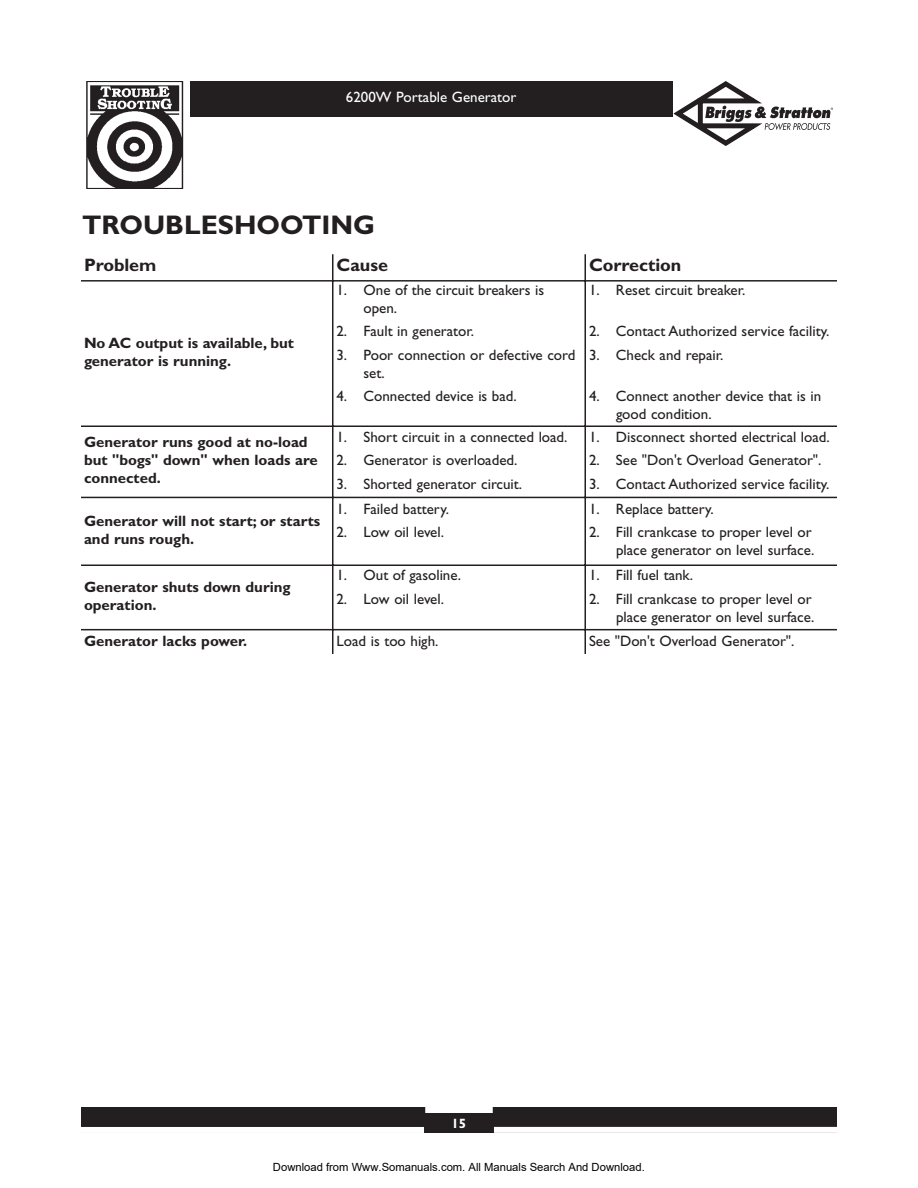
<style>
.page{position:relative;width:918px;height:1188px;background:#fff}
.page>*{position:absolute;margin:0;border:0;box-sizing:border-box;transform-origin:0 0}
.t1{font:700 27px "Gill Sans";color:#231f20}
.t2{font:700 18px "Gill Sans";color:#231f20}
.t3{font:15px/18px "Gill Sans";color:#231f20}
.t4{font:700 15px/18px "Gill Sans";color:#231f20}
.t5{font:15px "Gill Sans";color:#fff}
.t6{font:700 13.5px "Gill Sans";color:#fff}
.t7{font:11.25px "Arial";color:#000}
</style>
<div class="page">
<div style="left:191px;top:81px;width:482px;height:36px;background:#231f20"></div>
<svg style="left:673px;top:81px;width:160px;height:65px"></svg>
<img style="left:86px;top:81px;width:98px;height:108px">
<div style="left:81px;top:1107px;width:756px;height:26px;background:#231f20"></div>
<div style="left:425px;top:1107px;width:68px;height:6px;background:#fff"></div>
<div style="left:494px;top:1127px;width:343px;height:6px;background:#fff"></div>
<div style="left:81px;top:1127px;width:343px;height:6px;background:#fff"></div>
<hr style="left:332px;top:254px;width:1px;height:400px;background:#231f20">
<hr style="left:585px;top:254px;width:1px;height:400px;background:#231f20">
<hr style="left:81px;top:280px;width:756px;height:2px;background:#231f20">
<hr style="left:81px;top:426px;width:756px;height:1px;background:#231f20">
<hr style="left:81px;top:497px;width:756px;height:1px;background:#231f20">
<hr style="left:81px;top:565px;width:756px;height:1px;background:#231f20">
<hr style="left:81px;top:629px;width:756px;height:1px;background:#231f20">
<p class="t5" style="left:346px;top:92px;width:172px">6200W Portable Generator</p>
<h1 class="t1" style="left:82px;top:216px;width:295px">TROUBLESHOOTING</h1>
<p class="t2" style="left:84px;top:259px;width:74px">Problem</p>
<p class="t2" style="left:336px;top:259px;width:53px">Cause</p>
<p class="t2" style="left:589px;top:259px;width:94px">Correction</p>
<p class="t4" style="left:84px;top:336px;width:211px">No AC output is available, but generator is running.</p>
<p class="t4" style="left:84px;top:435px;width:235px">Generator runs good at no-load but "bogs" down" when loads are connected.</p>
<p class="t4" style="left:84px;top:513px;width:238px">Generator will not start; or starts and runs rough.</p>
<p class="t4" style="left:84px;top:579px;width:208px">Generator shuts down during operation.</p>
<p class="t3" style="left:363px;top:282px;width:182px;text-indent:-27px">1. One of the circuit breakers is open.</p>
<p class="t3" style="left:336px;top:324px;width:139px">2. Fault in generator.</p>
<p class="t3" style="left:363px;top:347px;width:214px;text-indent:-27px">3. Poor connection or defective cord set.</p>
<p class="t3" style="left:336px;top:389px;width:182px">4. Connected device is bad.</p>
<p class="t3" style="left:336px;top:429px;width:233px">1. Short circuit in a connected load.</p>
<p class="t3" style="left:336px;top:453px;width:182px">2. Generator is overloaded.</p>
<p class="t3" style="left:336px;top:476px;width:187px">3. Shorted generator circuit.</p>
<p class="t3" style="left:336px;top:502px;width:114px">1. Failed battery.</p>
<p class="t3" style="left:336px;top:525px;width:109px">2. Low oil level.</p>
<p class="t3" style="left:336px;top:568px;width:126px">1. Out of gasoline.</p>
<p class="t3" style="left:336px;top:591px;width:109px">2. Low oil level.</p>
<p class="t3" style="left:589px;top:282px;width:158px">1. Reset circuit breaker.</p>
<p class="t3" style="left:589px;top:324px;width:242px">2. Contact Authorized service facility.</p>
<p class="t3" style="left:589px;top:347px;width:136px">3. Check and repair.</p>
<p class="t3" style="left:616px;top:389px;width:207px;text-indent:-27px">4. Connect another device that is in good condition.</p>
<p class="t3" style="left:589px;top:429px;width:242px">1. Disconnect shorted electrical load.</p>
<p class="t3" style="left:589px;top:453px;width:234px">2. See "Don't Overload Generator".</p>
<p class="t3" style="left:589px;top:476px;width:242px">3. Contact Authorized service facility.</p>
<p class="t3" style="left:589px;top:502px;width:126px">1. Replace battery.</p>
<p class="t3" style="left:589px;top:525px;width:227px;text-align:right">2. Fill crankcase to proper level or place generator on level surface.</p>
<p class="t3" style="left:589px;top:568px;width:106px">1. Fill fuel tank.</p>
<p class="t3" style="left:589px;top:591px;width:227px;text-align:right">2. Fill crankcase to proper level or place generator on level surface.</p>
<p class="t4" style="left:84px;top:633px;width:165px">Generator lacks power.</p>
<p class="t3" style="left:336px;top:633px;width:103px">Load is too high.</p>
<p class="t3" style="left:589px;top:633px;width:207px">See "Don't Overload Generator".</p>
<p class="t6" style="left:452px;top:1119px;width:16px">15</p>
<p class="t7" style="left:273px;top:1160px;width:373px">Download from Www.Somanuals.com. All Manuals Search And Download.</p>
</div>
